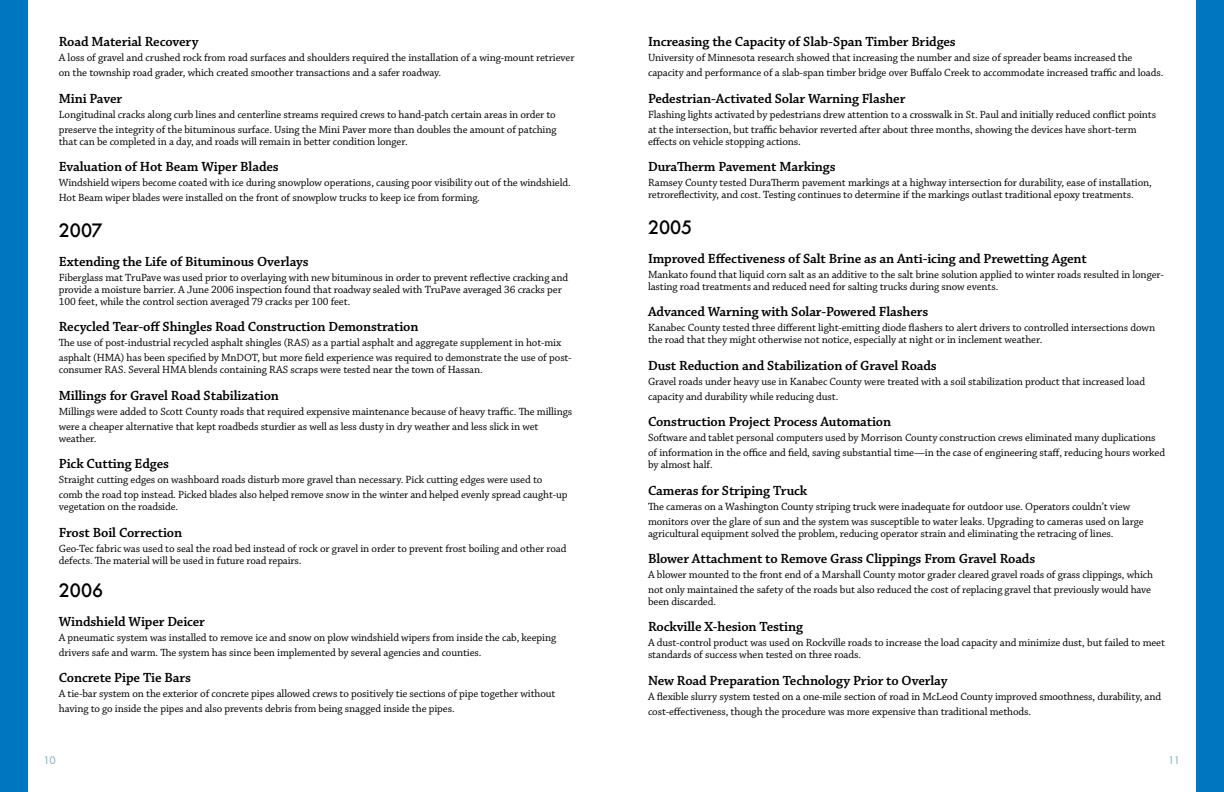
<style>
.page{position:relative;width:1224px;height:792px;background:#fff}
.page>*{position:absolute;margin:0;border:0;box-sizing:border-box;transform-origin:0 0}
.t1{font:500 18px "Futura";color:#000}
.t2{font:600 14px "Chaparral Pro";letter-spacing:-.01em;color:#000}
.t3{font:11px/15px "Chaparral Pro";letter-spacing:-.01em;color:#000}
.t4{font:500 10px "Futura Std";color:#77b0c0}
</style>
<div class="page">
<div style="left:1196px;top:0;width:28px;height:792px;background:#0076c0"></div>
<div style="left:0;top:0;width:28px;height:792px;background:#0076c0"></div>
<p class="t2" style="left:59px;top:34px;width:141px">Road Material Recovery</p>
<p class="t3" style="left:59px;top:51px;width:517px">A loss of gravel and crushed rock from road surfaces and shoulders required the installation of a wing-mount retriever on the township road grader, which created smoother transactions and a safer roadway.</p>
<p class="t2" style="left:59px;top:90px;width:65px">Mini Paver</p>
<p class="t3" style="left:59px;top:107px;width:499px">Longitudinal cracks along curb lines and centerline streams required crews to hand-patch certain areas in order to preserve the integrity of the bituminous surface. Using the Mini Paver more than doubles the amount of patching</p>
<p class="t3" style="left:59px;top:134px;width:351px">that can be completed in a day, and roads will remain in better condition longer.</p>
<p class="t2" style="left:59px;top:159px;width:221px">Evaluation of Hot Beam Wiper Blades</p>
<p class="t3" style="left:59px;top:176px;width:513px">Windshield wipers become coated with ice during snowplow operations, causing poor visibility out of the windshield.<br>Hot Beam wiper blades were installed on the front of snowplow trucks to keep ice from forming.</p>
<h1 class="t1" style="left:59px;top:218px;width:45px">2007</h1>
<p class="t2" style="left:59px;top:254px;width:251px">Extending the Life of Bituminous Overlays</p>
<p class="t3" style="left:59px;top:272px;width:511px;line-height:12px">Fiberglass mat TruPave was used prior to overlaying with new bituminous in order to prevent reflective cracking and provide a moisture barrier. A June 2006 inspection found that roadway sealed with TruPave averaged 36 cracks per<br>100 feet, while the control section averaged 79 cracks per 100 feet.</p>
<p class="t2" style="left:59px;top:319px;width:361px">Recycled Tear-off Shingles Road Construction Demonstration</p>
<p class="t3" style="left:59px;top:336px;width:514px">The use of post-industrial recycled asphalt shingles (RAS) as a partial asphalt and aggregate supplement in hot-mix asphalt (HMA) has been specified by MnDOT, but more field experience was required to demonstrate the use of post-</p>
<p class="t3" style="left:59px;top:363px;width:425px">consumer RAS. Several HMA blends containing RAS scraps were tested near the town of Hassan.</p>
<p class="t2" style="left:59px;top:387px;width:222px">Millings for Gravel Road Stabilization</p>
<p class="t3" style="left:59px;top:404px;width:515px">Millings were added to Scott County roads that required expensive maintenance because of heavy traffic. The millings were a cheaper alternative that kept roadbeds sturdier as well as less dusty in dry weather and less slick in wet</p>
<p class="t3" style="left:59px;top:431px;width:39px">weather.</p>
<p class="t2" style="left:59px;top:456px;width:112px">Pick Cutting Edges</p>
<p class="t3" style="left:59px;top:473px;width:510px">Straight cutting edges on washboard roads disturb more gravel than necessary. Pick cutting edges were used to comb the road top instead. Picked blades also helped remove snow in the winter and helped evenly spread caught-up</p>
<p class="t3" style="left:59px;top:500px;width:121px">vegetation on the roadside.</p>
<p class="t2" style="left:59px;top:524px;width:125px">Frost Boil Correction</p>
<p class="t3" style="left:59px;top:543px;width:509px;line-height:12px">Geo-Tec fabric was used to seal the road bed instead of rock or gravel in order to prevent frost boiling and other road defects. The material will be used in future road repairs.</p>
<h1 class="t1" style="left:59px;top:578px;width:46px">2006</h1>
<p class="t2" style="left:59px;top:614px;width:148px">Windshield Wiper Deicer</p>
<p class="t3" style="left:59px;top:630px;width:499px">A pneumatic system was installed to remove ice and snow on plow windshield wipers from inside the cab, keeping drivers safe and warm. The system has since been implemented by several agencies and counties.</p>
<p class="t2" style="left:59px;top:670px;width:134px">Concrete Pipe Tie Bars</p>
<p class="t3" style="left:59px;top:687px;width:498px">A tie-bar system on the exterior of concrete pipes allowed crews to positively tie sections of pipe together without having to go inside the pipes and also prevents debris from being snagged inside the pipes.</p>
<p class="t2" style="left:648px;top:34px;width:309px">Increasing the Capacity of Slab-Span Timber Bridges</p>
<p class="t3" style="left:648px;top:51px;width:517px">University of Minnesota research showed that increasing the number and size of spreader beams increased the capacity and performance of a slab-span timber bridge over Buffalo Creek to accommodate increased traffic and loads.</p>
<p class="t2" style="left:648px;top:90px;width:259px">Pedestrian-Activated Solar Warning Flasher</p>
<p class="t3" style="left:648px;top:107px;width:510px">Flashing lights activated by pedestrians drew attention to a crosswalk in St. Paul and initially reduced conflict points at the intersection, but traffic behavior reverted after about three months, showing the devices have short-term</p>
<p class="t3" style="left:648px;top:134px;width:154px">effects on vehicle stopping actions.</p>
<p class="t2" style="left:648px;top:159px;width:189px">DuraTherm Pavement Markings</p>
<p class="t3" style="left:648px;top:177px;width:505px;line-height:12px">Ramsey County tested DuraTherm pavement markings at a highway intersection for durability, ease of installation, retroreflectivity, and cost. Testing continues to determine if the markings outlast traditional epoxy treatments.</p>
<h1 class="t1" style="left:648px;top:215px;width:46px">2005</h1>
<p class="t2" style="left:648px;top:251px;width:440px">Improved Effectiveness of Salt Brine as an Anti-icing and Prewetting Agent</p>
<p class="t3" style="left:648px;top:269px;width:517px;line-height:12px">Mankato found that liquid corn salt as an additive to the salt brine solution applied to winter roads resulted in longer&shy;lasting road treatments and reduced need for salting trucks during snow events.</p>
<p class="t2" style="left:648px;top:304px;width:282px">Advanced Warning with Solar-Powered Flashers</p>
<p class="t3" style="left:648px;top:322px;width:509px;line-height:12px">Kanabec County tested three different light-emitting diode flashers to alert drivers to controlled intersections down the road that they might otherwise not notice, especially at night or in inclement weather.</p>
<p class="t2" style="left:648px;top:357px;width:290px">Dust Reduction and Stabilization of Gravel Roads</p>
<p class="t3" style="left:648px;top:374px;width:499px">Gravel roads under heavy use in Kanabec County were treated with a soil stabilization product that increased load capacity and durability while reducing dust.</p>
<p class="t2" style="left:648px;top:414px;width:245px">Construction Project Process Automation</p>
<p class="t3" style="left:648px;top:431px;width:519px">Software and tablet personal computers used by Morrison County construction crews eliminated many duplications of information in the office and field, saving substantial time—in the case of engineering staff, reducing hours worked</p>
<p class="t3" style="left:648px;top:458px;width:66px">by almost half.</p>
<p class="t2" style="left:648px;top:482px;width:161px">Cameras for Striping Truck</p>
<p class="t3" style="left:648px;top:499px;width:497px">The cameras on a Washington County striping truck were inadequate for outdoor use. Operators couldn’t view monitors over the glare of sun and the system was susceptible to water leaks. Upgrading to cameras used on large</p>
<p class="t3" style="left:648px;top:526px;width:467px">agricultural equipment solved the problem, reducing operator strain and eliminating the retracing of lines.</p>
<p class="t2" style="left:648px;top:551px;width:389px">Blower Attachment to Remove Grass Clippings From Gravel Roads</p>
<p class="t3" style="left:648px;top:567px;width:507px">A blower mounted to the front end of a Marshall County motor grader cleared gravel roads of grass clippings, which not only maintained the safety of the roads but also reduced the cost of replacing gravel that previously would have</p>
<p class="t3" style="left:648px;top:594px;width:70px">been discarded.</p>
<p class="t2" style="left:648px;top:619px;width:157px">Rockville X-hesion Testing</p>
<p class="t3" style="left:648px;top:637px;width:519px;line-height:12px">A dust-control product was used on Rockville roads to increase the load capacity and minimize dust, but failed to meet standards of success when tested on three roads.</p>
<p class="t2" style="left:648px;top:672px;width:301px">New Road Preparation Technology Prior to Overlay</p>
<p class="t3" style="left:648px;top:689px;width:515px">A flexible slurry system tested on a one-mile section of road in McLeod County improved smoothness, durability, and cost-effectiveness, though the procedure was more expensive than traditional methods.</p>
<p class="t4" style="left:44px;top:754px;width:13px">10</p>
<p class="t4" style="left:1168px;top:754px;width:13px">11</p>
</div>
